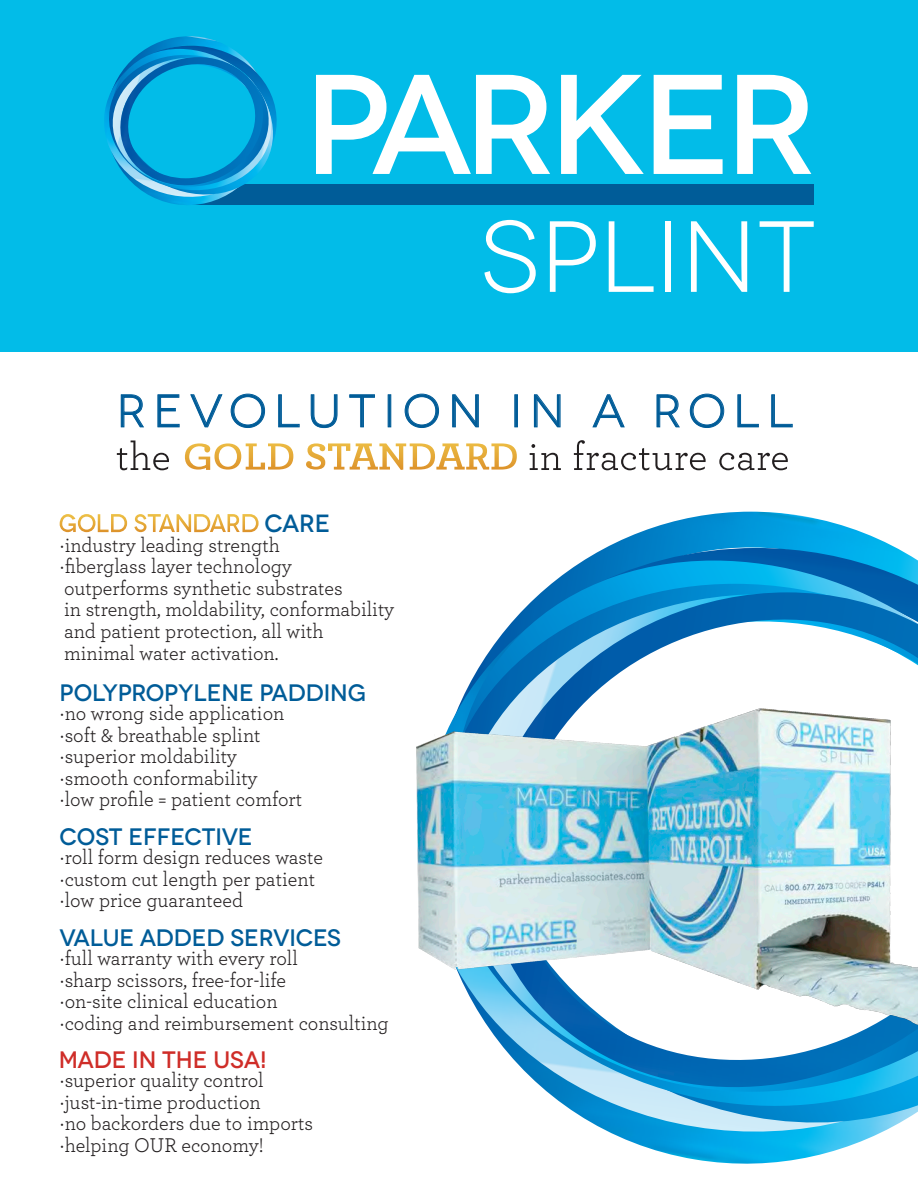
<style>
.page{position:relative;width:918px;height:1188px;background:#fff}
.page>*{position:absolute;margin:0;border:0;box-sizing:border-box;transform-origin:0 0}
.t1{font:45.9px "Novecentowide";letter-spacing:.17em;color:#005c98}
.t2{font:500 24.9px "Novecentowide";color:#005c98}
.t3{font:500 23.7px "Novecentowide";letter-spacing:-.01em;color:#005c98}
.t4{font:500 23.7px "Novecentowide";letter-spacing:-.005em;color:#cf2d28}
.t5{font:20.85px/21.5px "Archer";color:#231f20}
</style>
<div class="page">
<div style="left:0;top:0;width:918px;height:352px;background:#02bce8"></div>
<svg style="left:117px;top:441px;width:52px;height:29px"></svg>
<svg style="left:530px;top:444px;width:31px;height:26px"></svg>
<svg style="left:574px;top:440px;width:132px;height:30px"></svg>
<svg style="left:719px;top:453px;width:69px;height:17px"></svg>
<svg style="left:121px;top:394px;width:23px;height:34px"></svg>
<svg style="left:157px;top:394px;width:23px;height:34px"></svg>
<svg style="left:190px;top:394px;width:33px;height:34px"></svg>
<svg style="left:230px;top:393px;width:35px;height:35px"></svg>
<svg style="left:278px;top:394px;width:22px;height:34px"></svg>
<svg style="left:311px;top:394px;width:27px;height:34px"></svg>
<svg style="left:349px;top:394px;width:26px;height:34px"></svg>
<svg style="left:404px;top:393px;width:35px;height:35px"></svg>
<svg style="left:452px;top:394px;width:27px;height:34px"></svg>
<div style="left:514px;top:394px;width:4px;height:33px;border:1px solid #005c98"></div>
<svg style="left:534px;top:394px;width:27px;height:34px"></svg>
<svg style="left:592px;top:394px;width:33px;height:34px"></svg>
<svg style="left:656px;top:394px;width:24px;height:34px"></svg>
<svg style="left:690px;top:393px;width:34px;height:35px"></svg>
<svg style="left:737px;top:394px;width:22px;height:34px"></svg>
<svg style="left:771px;top:394px;width:22px;height:34px"></svg>
<img style="left:185px;top:443px;width:332px;height:27px">
<img style="left:60px;top:514px;width:199px;height:18px">
<img style="left:613px;top:512px;width:276px;height:652px">
<img style="left:583px;top:544px;width:335px;height:601px">
<img style="left:551px;top:561px;width:367px;height:580px">
<img style="left:551px;top:1108px;width:367px;height:7px">
<img style="left:471px;top:592px;width:447px;height:516px">
<svg style="left:316px;top:75px;width:234px;height:99px"></svg>
<svg style="left:561px;top:75px;width:83px;height:99px"></svg>
<svg style="left:654px;top:75px;width:69px;height:99px"></svg>
<svg style="left:737px;top:75px;width:74px;height:99px"></svg>
<div style="left:185px;top:184px;width:629px;height:21px;background:#005c98"></div>
<img style="left:153px;top:36px;width:69px;height:9px">
<img style="left:146px;top:45px;width:86px;height:160px">
<img style="left:137px;top:49px;width:104px;height:153px">
<img style="left:104px;top:55px;width:173px;height:141px">
<img style="left:106px;top:58px;width:170px;height:135px">
<img style="left:112px;top:57px;width:159px;height:137px">
<svg style="left:484px;top:220px;width:52px;height:73px"></svg>
<svg style="left:550px;top:221px;width:46px;height:71px"></svg>
<svg style="left:609px;top:221px;width:45px;height:71px"></svg>
<div style="left:665px;top:221px;width:6px;height:71px;background:#fff"></div>
<svg style="left:691px;top:221px;width:56px;height:71px"></svg>
<svg style="left:760px;top:221px;width:54px;height:71px"></svg>
<img style="left:416px;top:680px;width:502px;height:397px">
<h1 class="t1" style="left:117px;top:384px;width:678px">REVOLUTION IN A ROLL</h1>
<p class="t2" style="left:265px;top:508px;width:67px">CARE</p>
<p class="t5" style="left:59px;top:533px;width:336px">·industry leading strength<br>·fiberglass layer technology outperforms synthetic substrates<br>in strength, moldability, conformability and patient protection, all with minimal water activation.</p>
<p class="t3" style="left:59px;top:679px;width:308px">POLYPROPYLENE PADDING</p>
<p class="t5" style="left:59px;top:702px;width:244px">·no wrong side application ·soft &amp; breathable splint ·superior moldability ·smooth conformability<br>·low profile = patient comfort</p>
<p class="t3" style="left:59px;top:823px;width:195px">COST EFFECTIVE</p>
<p class="t5" style="left:59px;top:846px;width:265px">·roll form design reduces waste ·custom cut length per patient ·low price guaranteed</p>
<p class="t3" style="left:59px;top:924px;width:283px">VALUE ADDED SERVICES</p>
<p class="t5" style="left:59px;top:946px;width:331px">·full warranty with every roll<br>·sharp scissors, free-for-life<br>·on-site clinical education<br>·coding and reimbursement consulting</p>
<p class="t5" style="left:59px;top:1068px;width:255px">·superior quality control ·just-in-time production<br>·no backorders due to imports ·helping OUR economy!</p>
<p class="t4" style="left:59px;top:1045px;width:210px">MADE IN THE USA!</p>
</div>
